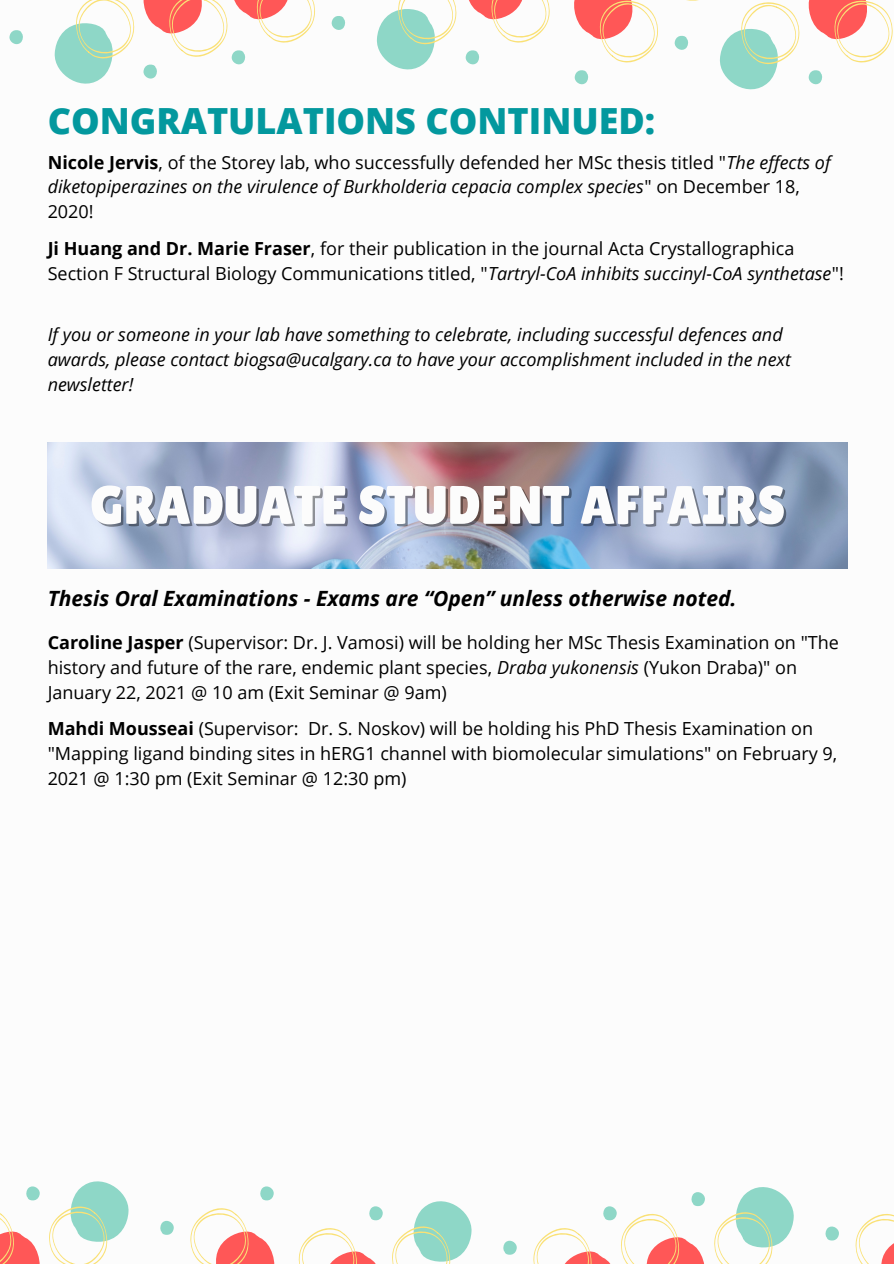
<style>
.page{position:relative;width:894px;height:1264px;background:#fff}
.page>*{position:absolute;margin:0;border:0;box-sizing:border-box;transform-origin:0 0}
.t1{font:54px "Lilita One";color:#fcfcfc}
.t2{font:800 36px "Open Sans";color:#03989e}
.t3{font:italic 700 21px "Open Sans";color:#000}
.t4{font:18px/24.8px "Open Sans";color:#000}
.t5{font:italic 18px/24.8px "Open Sans";color:#000}
.s1{font-weight:700;font-style:normal}
.s2{font-style:normal}
.s3{font-weight:700}
.s4{font-style:italic}
</style>
<div class="page">
<img style="left:48px;top:442px;width:799px;height:127px">
<svg style="left:9px;top:30px;width:14px;height:15px"></svg>
<svg style="left:54px;top:0;width:261px;height:84px"></svg>
<svg style="left:331px;top:16px;width:15px;height:14px"></svg>
<svg style="left:376px;top:0;width:174px;height:69px"></svg>
<svg style="left:808px;top:70px;width:14px;height:15px"></svg>
<svg style="left:574px;top:0;width:225px;height:89px"></svg>
<svg style="left:808px;top:0;width:85px;height:63px"></svg>
<svg style="left:855px;top:1213px;width:38px;height:50px"></svg>
<svg style="left:825px;top:1226px;width:14px;height:14px"></svg>
<svg style="left:714px;top:1187px;width:80px;height:76px"></svg>
<svg style="left:533px;top:1192px;width:172px;height:71px"></svg>
<svg style="left:503px;top:1240px;width:14px;height:14px"></svg>
<svg style="left:298px;top:1201px;width:174px;height:62px"></svg>
<svg style="left:260px;top:1186px;width:14px;height:14px"></svg>
<svg style="left:190px;top:1208px;width:85px;height:55px"></svg>
<svg style="left:160px;top:1220px;width:14px;height:15px"></svg>
<svg style="left:0;top:1181px;width:129px;height:82px"></svg>
<p class="t2" style="left:48px;top:95px;width:609px">CONGRATULATIONS CONTINUED:</p>
<p class="t5" style="left:48px;top:149px;width:784px"><span class="s1">Nicole Jervis</span><span class="s2">, of the Storey lab, who successfully defended her MSc thesis titled "</span>The effects of diketopiperazines on the virulence of Burkholderia cepacia complex species<span class="s2">" on December 18,<br>2020!</span></p>
<p class="t4" style="left:48px;top:235px;width:797px"><span class="s3">Ji Huang and Dr. Marie Fraser</span>, for their publication in the journal Acta Crystallographica<br>Section F Structural Biology Communications titled, "<span class="s4">Tartryl-CoA inhibits succinyl-CoA synthetase</span>"!</p>
<p class="t5" style="left:48px;top:322px;width:744px">If you or someone in your lab have something to celebrate, including successful defences and awards, please contact biogsa@ucalgary.ca to have your accomplishment included in the next newsletter!</p>
<p class="t1" style="left:90px;top:474px;width:697px">GRADUATE STUDENT AFFAIRS</p>
<p class="t3" style="left:48px;top:583px;width:690px">Thesis Oral Examinations - Exams are “Open” unless otherwise noted.</p>
<p class="t4" style="left:48px;top:629px;width:792px"><span class="s3">Caroline Jasper</span> (Supervisor: Dr. J. Vamosi) will be holding her MSc Thesis Examination on "The history and future of the rare, endemic plant species, <span class="s4">Draba yukonensis</span> (Yukon Draba)" on<br>January 22, 2021 @ 10 am (Exit Seminar @ 9am)</p>
<p class="t4" style="left:48px;top:716px;width:790px"><span class="s3">Mahdi Mousseai</span> (Supervisor: Dr. S. Noskov) will be holding his PhD Thesis Examination on "Mapping ligand binding sites in hERG1 channel with biomolecular simulations" on February 9,</p>
<p class="t4" style="left:48px;top:765px;width:360px">2021 @ 1:30 pm (Exit Seminar @ 12:30 pm)</p>
</div>
